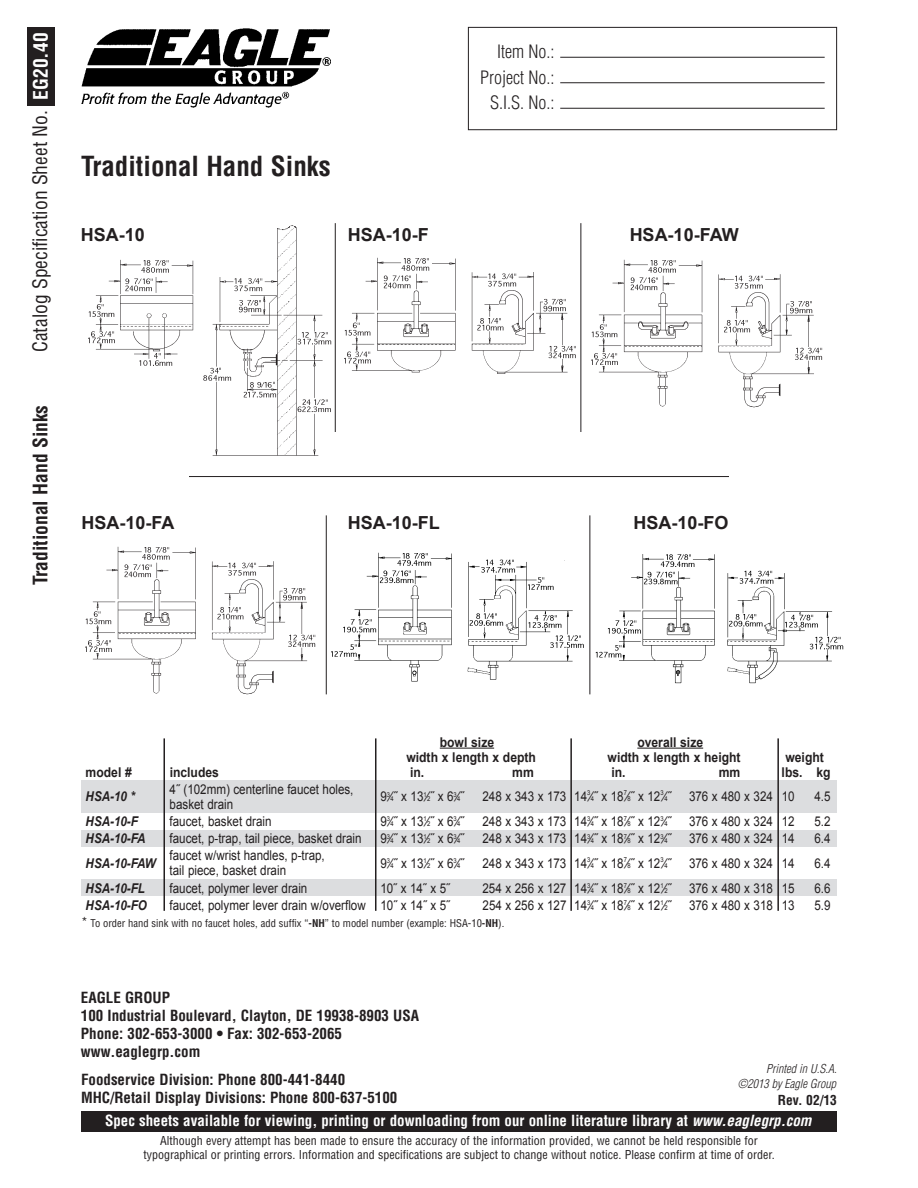
<style>
.page{position:relative;width:918px;height:1188px;background:#fff}
.page>*{position:absolute;margin:0;border:0;box-sizing:border-box;transform-origin:0 0}
.t1{font:700 condensed 27px "Helvetica";color:#231f20}
.t2{font:condensed 19.5px "Helvetica";color:#231f20}
.t3{font:700 condensed 19.5px "Helvetica";color:#231f20}
.t4{font:700 condensed 19.5px "Helvetica";color:#fff}
.t5{font:700 18px "Arial";color:#231f20}
.t6{font:300 condensed 18px/25.5px "Helvetica";color:#231f20;text-align:right}
.t7{font:700 condensed 15px/18px "Helvetica";color:#231f20}
.t8{font:700 condensed 15px "Helvetica";color:#fff}
.t9{font:13.5px "Arial";color:#231f20;scale:.86 1}
.t10{font:700 13.5px "Arial";color:#231f20;scale:.9 1}
.t11{font:italic 700 13.5px "Arial";color:#231f20;scale:.86 1}
.t12{font:700 condensed 13.5px "Helvetica";color:#231f20}
.t13{font:condensed 12px/13.5px "Helvetica";color:#231f20;text-align:center}
.t14{font:italic 300 condensed 12px/14.4px "Helvetica";color:#231f20;text-align:right}
.t15{font:condensed 10.5px "Helvetica";color:#231f20}
.s1{font-size:6.75px}
.s2{font-size:13.5px}
.s3{font-weight:700}
.s4{font-style:italic}
</style>
<div class="page">
<div style="left:81px;top:1111px;width:756px;height:21px;background:#231f20"></div>
<img style="left:81px;top:28px;width:250px;height:79px">
<div style="left:468px;top:27px;width:369px;height:103px;border:1px solid #231f20"></div>
<hr style="left:560px;top:82px;width:265px;height:1px;background:#231f20">
<hr style="left:560px;top:57px;width:265px;height:1px;background:#231f20">
<hr style="left:560px;top:108px;width:265px;height:1px;background:#231f20">
<div style="left:81px;top:780px;width:756px;height:32px;background:#dcdddf"></div>
<div style="left:81px;top:830px;width:756px;height:17px;background:#dcdddf"></div>
<div style="left:81px;top:879px;width:756px;height:16px;background:#dcdddf"></div>
<hr style="left:440px;top:748px;width:54px;height:1px;background:#231f20">
<hr style="left:637px;top:748px;width:66px;height:1px;background:#231f20">
<hr style="left:163px;top:738px;width:2px;height:173px;background:#231f20">
<hr style="left:375px;top:738px;width:1px;height:173px;background:#231f20">
<hr style="left:570px;top:738px;width:2px;height:173px;background:#231f20">
<hr style="left:777px;top:738px;width:2px;height:173px;background:#231f20">
<div style="left:27px;top:27px;width:28px;height:78px;background:#231f20"></div>
<img style="left:88px;top:225px;width:244px;height:231px">
<hr style="left:189px;top:476px;width:540px;height:1px;background:#231f20">
<img style="left:85px;top:546px;width:231px;height:149px">
<img style="left:591px;top:259px;width:232px;height:149px">
<img style="left:595px;top:554px;width:248px;height:130px">
<img style="left:331px;top:552px;width:253px;height:130px">
<img style="left:344px;top:257px;width:232px;height:117px">
<hr style="left:335px;top:223px;width:1px;height:209px;background:#231f20">
<hr style="left:326px;top:515px;width:1px;height:179px;background:#231f20">
<hr style="left:581px;top:223px;width:1px;height:209px;background:#231f20">
<hr style="left:590px;top:515px;width:1px;height:179px;background:#231f20">
<h2 class="t4" style="left:29px;top:100px;width:69px;rotate:-90deg">EG20.40</h2>
<h2 class="t2" style="left:28px;top:352px;width:243px;rotate:-90deg">Catalog Specification Sheet No.</h2>
<h2 class="t3" style="left:29px;top:585px;width:182px;rotate:-90deg">Traditional Hand Sinks</h2>
<h1 class="t1" style="left:81px;top:149px;width:251px">Traditional Hand Sinks</h1>
<h3 class="t5" style="left:81px;top:223px;width:66px">HSA-10</h3>
<h3 class="t5" style="left:348px;top:223px;width:82px">HSA-10-F</h3>
<h3 class="t5" style="left:81px;top:511px;width:95px">HSA-10-FA</h3>
<h3 class="t5" style="left:348px;top:511px;width:93px">HSA-10-FL</h3>
<h3 class="t6" style="left:480px;top:39px;width:76px">Item No.:<br>Project No.:<br>S.I.S. No.:</h3>
<h3 class="t5" style="left:630px;top:223px;width:111px">HSA-10-FAW</h3>
<h3 class="t5" style="left:634px;top:511px;width:97px">HSA-10-FO</h3>
<p class="t10" style="left:440px;top:733px;width:62px">bowl size</p>
<p class="t10" style="left:637px;top:733px;width:75px">overall size</p>
<p class="t10" style="left:406px;top:748px;width:146px">width x length x depth</p>
<p class="t10" style="left:608px;top:748px;width:149px">width x length x height</p>
<p class="t10" style="left:785px;top:748px;width:44px">weight</p>
<p class="t10" style="left:86px;top:763px;width:53px">model #</p>
<p class="t10" style="left:170px;top:763px;width:56px">includes</p>
<p class="t10" style="left:410px;top:763px;width:17px">in.</p>
<p class="t10" style="left:512px;top:763px;width:26px">mm</p>
<p class="t10" style="left:611px;top:763px;width:17px">in.</p>
<p class="t10" style="left:719px;top:763px;width:26px">mm</p>
<p class="t10" style="left:782px;top:763px;width:56px">lbs. kg</p>
<p class="t11" style="left:86px;top:788px;width:59px">HSA-10 *</p>
<p class="t9" style="left:170px;top:780px;width:215px">4˝ (102mm) centerline faucet holes,</p>
<p class="t9" style="left:380px;top:788px;width:99px">9<sup>3</sup>⁄<span class="s1">4</span>˝ x 13<sup>1</sup>⁄<span class="s1">2</span>˝ x 6<sup>3</sup>⁄<span class="s1">4</span>˝</p>
<p class="t9" style="left:483px;top:788px;width:221px">248 x 343 x 173 14<sup>3</sup>⁄<span class="s1">4</span>˝ x 18<sup>7</sup>⁄<span class="s1">8</span>˝ x 12<sup>3</sup>⁄<span class="s1">4</span>˝</p>
<p class="t9" style="left:689px;top:788px;width:124px">376 x 480 x 324 10</p>
<p class="t9" style="left:815px;top:788px;width:20px">4.5</p>
<p class="t9" style="left:170px;top:795px;width:75px">basket drain</p>
<p class="t11" style="left:86px;top:812px;width:62px">HSA-10-F</p>
<p class="t9" style="left:170px;top:813px;width:120px">faucet, basket drain</p>
<p class="t9" style="left:380px;top:813px;width:99px">9<sup>3</sup>⁄<span class="s1">4</span>˝ x 13<sup>1</sup>⁄<span class="s1">2</span>˝ x 6<sup>3</sup>⁄<span class="s1">4</span>˝</p>
<p class="t9" style="left:483px;top:813px;width:221px">248 x 343 x 173 14<sup>3</sup>⁄<span class="s1">4</span>˝ x 18<sup>7</sup>⁄<span class="s1">8</span>˝ x 12<sup>3</sup>⁄<span class="s1">4</span>˝</p>
<p class="t9" style="left:689px;top:813px;width:124px">376 x 480 x 324 12</p>
<p class="t9" style="left:815px;top:813px;width:20px">5.2</p>
<p class="t11" style="left:86px;top:830px;width:71px">HSA-10-FA</p>
<p class="t9" style="left:170px;top:830px;width:225px">faucet, p-trap, tail piece, basket drain</p>
<p class="t9" style="left:380px;top:830px;width:99px">9<sup>3</sup>⁄<span class="s1">4</span>˝ x 13<sup>1</sup>⁄<span class="s1">2</span>˝ x 6<sup>3</sup>⁄<span class="s1">4</span>˝</p>
<p class="t9" style="left:483px;top:830px;width:221px">248 x 343 x 173 14<sup>3</sup>⁄<span class="s1">4</span>˝ x 18<sup>7</sup>⁄<span class="s1">8</span>˝ x 12<sup>3</sup>⁄<span class="s1">4</span>˝</p>
<p class="t9" style="left:689px;top:830px;width:124px">376 x 480 x 324 14</p>
<p class="t9" style="left:815px;top:830px;width:20px">6.4</p>
<p class="t11" style="left:86px;top:854px;width:83px">HSA-10-FAW</p>
<p class="t9" style="left:170px;top:847px;width:182px">faucet w/wrist handles, p-trap,</p>
<p class="t9" style="left:380px;top:854px;width:99px">9<sup>3</sup>⁄<span class="s1">4</span>˝ x 13<sup>1</sup>⁄<span class="s1">2</span>˝ x 6<sup>3</sup>⁄<span class="s1">4</span>˝</p>
<p class="t9" style="left:483px;top:854px;width:221px">248 x 343 x 173 14<sup>3</sup>⁄<span class="s1">4</span>˝ x 18<sup>7</sup>⁄<span class="s1">8</span>˝ x 12<sup>3</sup>⁄<span class="s1">4</span>˝</p>
<p class="t9" style="left:689px;top:854px;width:124px">376 x 480 x 324 14</p>
<p class="t9" style="left:815px;top:854px;width:20px">6.4</p>
<p class="t9" style="left:170px;top:862px;width:137px">tail piece, basket drain</p>
<p class="t11" style="left:86px;top:879px;width:70px">HSA-10-FL</p>
<p class="t9" style="left:170px;top:879px;width:162px">faucet, polymer lever drain</p>
<p class="t9" style="left:380px;top:879px;width:83px">10˝ x 14˝ x 5˝</p>
<p class="t9" style="left:483px;top:879px;width:221px">254 x 256 x 127 14<sup>3</sup>⁄<span class="s1">4</span>˝ x 18<sup>7</sup>⁄<span class="s1">8</span>˝ x 12<sup>1</sup>⁄<span class="s1">2</span>˝</p>
<p class="t9" style="left:689px;top:879px;width:124px">376 x 480 x 318 15</p>
<p class="t9" style="left:815px;top:879px;width:20px">6.6</p>
<p class="t11" style="left:86px;top:896px;width:73px">HSA-10-FO</p>
<p class="t9" style="left:170px;top:896px;width:328px">faucet, polymer lever drain w/overflow 10˝ x 14˝ x 5˝</p>
<p class="t9" style="left:483px;top:896px;width:221px">254 x 256 x 127 14<sup>3</sup>⁄<span class="s1">4</span>˝ x 18<sup>7</sup>⁄<span class="s1">8</span>˝ x 12<sup>1</sup>⁄<span class="s1">2</span>˝</p>
<p class="t9" style="left:689px;top:896px;width:124px">376 x 480 x 318 13</p>
<p class="t9" style="left:815px;top:896px;width:20px">5.9</p>
<p class="t15" style="left:81px;top:917px;width:425px"><span class="s2">*</span> To order hand sink with no faucet holes, add suffix “<span class="s3">-NH</span>” to model number (example: HSA-10<span class="s3">-NH</span>).</p>
<p class="t7" style="left:81px;top:989px;width:340px">EAGLE GROUP<br>100 Industrial Boulevard, Clayton, DE 19938-8903 USA<br>Phone: 302-653-3000 • Fax: 302-653-2065 www.eaglegrp.com</p>
<p class="t7" style="left:81px;top:1070px;width:318px">Foodservice Division: Phone 800-441-8440<br>MHC/Retail Display Divisions: Phone 800-637-5100</p>
<p class="t14" style="left:738px;top:1062px;width:100px">Printed in U.S.A. ©2013 by Eagle Group</p>
<p class="t12" style="left:778px;top:1092px;width:61px">Rev. 02/13</p>
<p class="t8" style="left:105px;top:1112px;width:708px">Spec sheets available for viewing, printing or downloading from our online literature library at <span class="s4">www.eaglegrp.com</span></p>
<p class="t13" style="left:143px;top:1134px;width:633px">Although every attempt has been made to ensure the accuracy of the information provided, we cannot be held responsible for typographical or printing errors. Information and specifications are subject to change without notice. Please confirm at time of order.</p>
</div>
